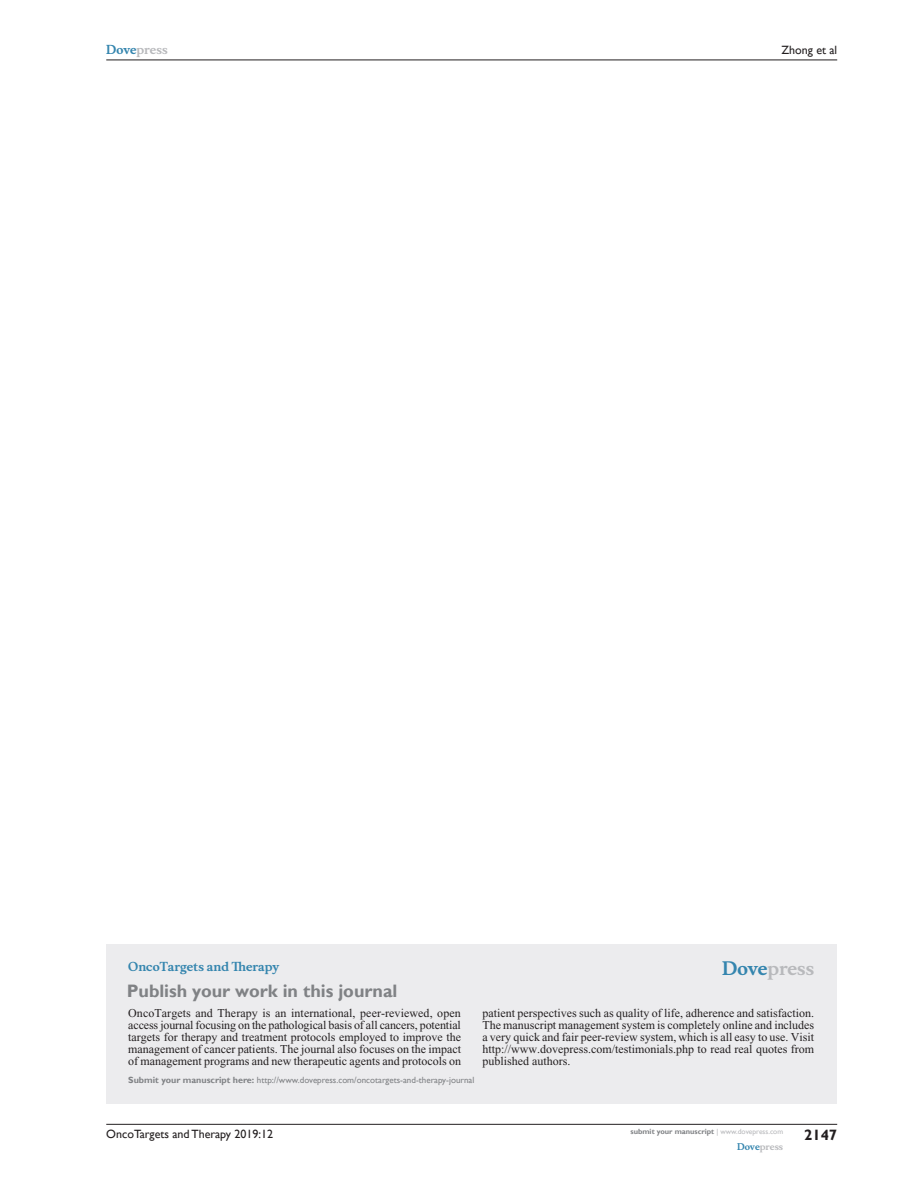
<style>
.page{position:relative;width:918px;height:1188px;background:#fff}
.page>*{position:absolute;margin:0;border:0;box-sizing:border-box;transform-origin:0 0}
.t1{font:700 18px "Gill Sans";color:#808285}
.t2{font:700 18px "Musee";color:#b8b9bc}
.t3{font:700 15px "Gill Sans";color:#231f20}
.t4{font:12px/12px "Times New Roman";color:#231f20;text-align:justify}
.t5{font:12px "Gill Sans";color:#231f20}
.t6{font:700 12px "Musee";color:#3485ae}
.t7{font:700 12px "Musee";color:#b8b9bc}
.t8{font:9px "Gill Sans";color:#808285}
.t9{font:700 9px "Musee";color:#b8b9bc}
.t10{font:700 7.5px "Gill Sans";color:#808285}
.s1{color:#3485ae}
.s2{font-weight:700}
.s3{font-weight:400;color:#b8b9bc}
</style>
<div class="page">
<div style="left:106px;top:944px;width:731px;height:159px;background:#ececee"></div>
<hr style="left:106px;top:1124px;width:731px;height:1px;background:#231f20">
<hr style="left:106px;top:60px;width:731px;height:1px;background:#231f20">
<p class="t7" style="left:106px;top:43px;width:63px"><span class="s1">Dove</span>press</p>
<p class="t5" style="left:782px;top:43px;width:57px">Zhong et al</p>
<p class="t6" style="left:128px;top:959px;width:152px">OncoTargets and Therapy</p>
<h1 class="t1" style="left:127px;top:980px;width:272px">Publish your work in this journal</h1>
<h1 class="t2" style="left:722px;top:958px;width:94px"><span class="s1">Dove</span>press</h1>
<p class="t4" style="left:128px;top:1007px;width:334px">OncoTargets and Therapy is an international, peer-reviewed, open access journal focusing on the pathological basis of all cancers, potential targets for therapy and treatment protocols employed to improve the management of cancer patients. The journal also focuses on the impact of management programs and new therapeutic agents and protocols on</p>
<p class="t4" style="left:482px;top:1007px;width:333px">patient perspectives such as quality of life, adherence and satisfaction.<br>The manuscript management system is completely online and includes a very quick and fair peer-review system, which is all easy to use. Visit http://www.dovepress.com/testimonials.php to read real quotes from published authors.</p>
<p class="t8" style="left:128px;top:1075px;width:348px"><span class="s2">Submit your manuscript here:</span> http://www.dovepress.com/oncotargets-and-therapy-journal</p>
<p class="t5" style="left:106px;top:1127px;width:168px">OncoTargets and Therapy 2019:12</p>
<p class="t10" style="left:631px;top:1127px;width:154px">submit your manuscript <span class="s3">| www.dovepress.com</span></p>
<p class="t9" style="left:737px;top:1141px;width:48px"><span class="s1">Dove</span>press</p>
<p class="t3" style="left:804px;top:1126px;width:35px">2147</p>
</div>
